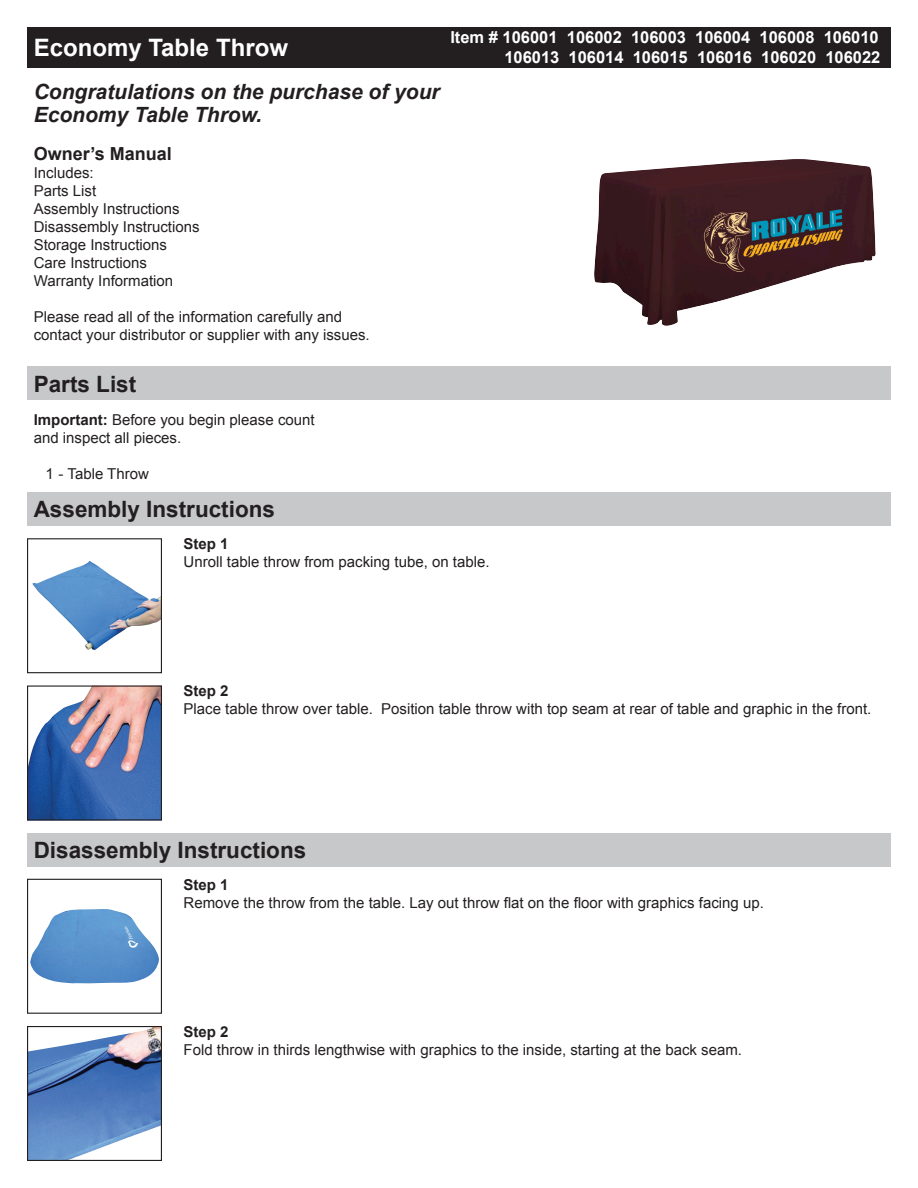
<style>
.page{position:relative;width:918px;height:1188px;background:#fff}
.page>*{position:absolute;margin:0;border:0;box-sizing:border-box;transform-origin:0 0}
.t1{font:700 24px "Arial";color:#fff}
.t2{font:700 22.5px "Arial";color:#231f20}
.t3{font:italic 700 21px "Arial";color:#231f20}
.t4{font:700 18px "Arial";color:#231f20}
.t5{font:700 16.5px/19.8px "Arial";color:#fff;text-align:right}
.t6{font:15px/18px "Arial";color:#231f20}
.t7{font:700 15px "Arial";color:#231f20}
.s1{font-weight:700}
</style>
<div class="page">
<div style="left:27px;top:27px;width:864px;height:41px;background:#231f20"></div>
<div style="left:27px;top:367px;width:864px;height:33px;background:#c7c8ca"></div>
<div style="left:27px;top:492px;width:864px;height:34px;background:#c7c8ca"></div>
<img style="left:594px;top:159px;width:282px;height:167px">
<img style="left:32px;top:561px;width:128px;height:89px">
<div style="left:27px;top:538px;width:135px;height:135px;border:1px solid #231f20"></div>
<img style="left:29px;top:688px;width:131px;height:131px">
<div style="left:27px;top:686px;width:135px;height:135px;border:1px solid #231f20"></div>
<div style="left:27px;top:833px;width:864px;height:34px;background:#c7c8ca"></div>
<img style="left:30px;top:909px;width:129px;height:75px">
<div style="left:27px;top:879px;width:135px;height:135px;border:1px solid #231f20"></div>
<img style="left:29px;top:1028px;width:131px;height:131px">
<div style="left:27px;top:1026px;width:135px;height:135px;border:1px solid #231f20"></div>
<p class="t1" style="left:34px;top:32px;width:256px">Economy Table Throw</p>
<p class="t3" style="left:34px;top:78px;width:408px">Congratulations on the purchase of your</p>
<p class="t3" style="left:34px;top:101px;width:230px">Economy Table Throw.</p>
<p class="t4" style="left:34px;top:141px;width:140px">Owner’s Manual</p>
<p class="t6" style="left:34px;top:163px;width:62px">Includes:</p>
<p class="t6" style="left:34px;top:181px;width:64px">Parts List</p>
<p class="t6" style="left:34px;top:199px;width:147px">Assembly Instructions</p>
<p class="t6" style="left:34px;top:217px;width:167px">Disassembly Instructions</p>
<p class="t6" style="left:34px;top:235px;width:135px">Storage Instructions</p>
<p class="t6" style="left:34px;top:253px;width:115px">Care Instructions</p>
<p class="t6" style="left:34px;top:271px;width:141px">Warranty Information</p>
<p class="t6" style="left:34px;top:307px;width:337px">Please read all of the information carefully and contact your distributor or supplier with any issues.</p>
<p class="t5" style="left:450px;top:28px;width:432px">Item # 106001 106002 106003 106004 106008 106010<br>106013 106014 106015 106016 106020 106022</p>
<p class="t2" style="left:34px;top:369px;width:104px">Parts List</p>
<p class="t6" style="left:34px;top:411px;width:282px"><span class="s1">Important:</span> Before you begin please count and inspect all pieces.</p>
<p class="t6" style="left:46px;top:465px;width:105px">1 Table Throw</p>
<p class="t2" style="left:34px;top:495px;width:243px">Assembly Instructions</p>
<p class="t7" style="left:184px;top:534px;width:47px">Step 1</p>
<p class="t6" style="left:184px;top:553px;width:307px">Unroll table throw from packing tube, on table.</p>
<p class="t7" style="left:184px;top:681px;width:47px">Step 2</p>
<p class="t6" style="left:184px;top:700px;width:689px">Place table throw over table. Position table throw with top seam at rear of table and graphic in the front.</p>
<p class="t2" style="left:34px;top:835px;width:274px">Disassembly Instructions</p>
<p class="t7" style="left:184px;top:875px;width:47px">Step 1</p>
<p class="t6" style="left:184px;top:894px;width:582px">Remove the throw from the table. Lay out throw flat on the floor with graphics facing up.</p>
<p class="t7" style="left:184px;top:1022px;width:47px">Step 2</p>
<p class="t6" style="left:184px;top:1041px;width:560px">Fold throw in thirds lengthwise with graphics to the inside, starting at the back seam.</p>
</div>
